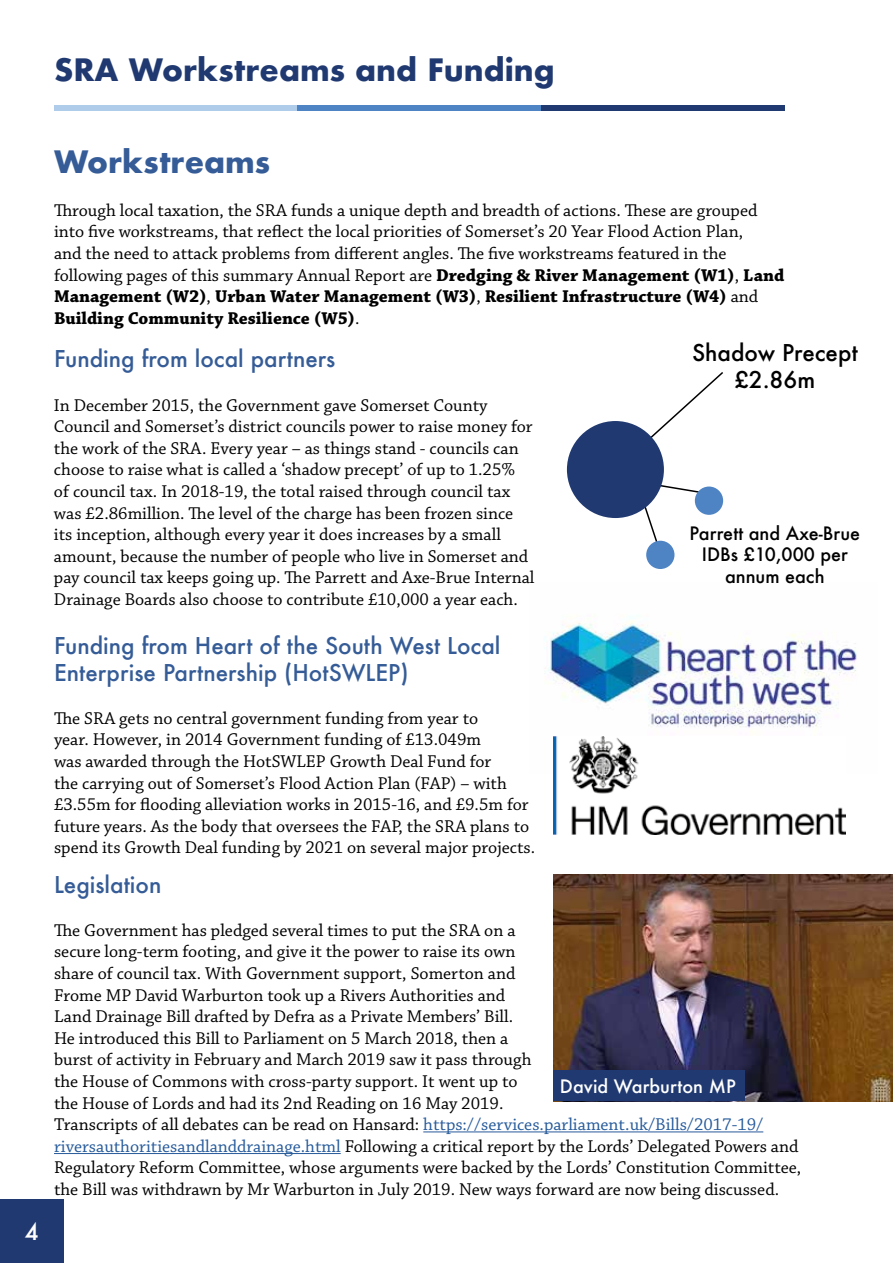
<style>
.page{position:relative;width:893px;height:1263px;background:#fff}
.page>*{position:absolute;margin:0;border:0;box-sizing:border-box;transform-origin:0 0}
.t1{font:700 30px "Futura";color:#203a71}
.t2{font:700 30px "Futura";color:#355c97}
.t3{font:500 22.5px/27px "Futura";color:#355c97}
.t4{font:500 22.5px/27px "Futura";color:#000;text-align:center}
.t5{font:500 22.5px "Futura";color:#fff}
.t6{font:18px/21.6px "Chaparral Pro";color:#000}
.t7{font:500 18px/21.6px "Futura";color:#000;text-align:center}
.t8{font:500 18px "Futura";color:#fff}
.s1{font-weight:700}
.s2{color:#275b9b}
</style>
<div class="page">
<div style="left:0;top:1199px;width:64px;height:64px;background:#203a71"></div>
<svg style="left:631px;top:481px;width:74px;height:66px"></svg>
<img style="left:545px;top:621px;width:312px;height:116px">
<svg style="left:644px;top:372px;width:79px;height:72px"></svg>
<div style="left:54px;top:106px;width:244px;height:5px;background:#b0cceb"></div>
<div style="left:298px;top:106px;width:243px;height:5px;background:#4f84c4"></div>
<div style="left:541px;top:106px;width:244px;height:5px;background:#203a71"></div>
<div style="left:567px;top:421px;width:97px;height:97px;background:#203a71;border-radius:50%"></div>
<div style="left:695px;top:486px;width:28px;height:29px;background:#4f84c4;border-radius:50%"></div>
<img style="left:553px;top:737px;width:292px;height:98px">
<div style="left:646px;top:541px;width:28px;height:28px;background:#4f84c4;border-radius:50%"></div>
<img style="left:553px;top:874px;width:340px;height:227px">
<hr style="left:423px;top:1131px;width:340px;height:1px;background:#275b9b">
<hr style="left:54px;top:1153px;width:287px;height:1px;background:#275b9b">
<div style="left:553px;top:1070px;width:192px;height:31px;background:#203a71"></div>
<h1 class="t1" style="left:54px;top:48px;width:502px">SRA Workstreams and Funding</h1>
<p class="t5" style="left:25px;top:1216px;width:15px">4</p>
<h1 class="t2" style="left:54px;top:140px;width:218px">Workstreams</h1>
<p class="t6" style="left:54px;top:200px;width:732px">Through local taxation, the SRA funds a unique depth and breadth of actions. These are grouped into five workstreams, that reflect the local priorities of Somerset’s 20 Year Flood Action Plan,<br>and the need to attack problems from different angles. The five workstreams featured in the following pages of this summary Annual Report are <span class="s1">Dredging &amp; River Management (W1)</span>, <span class="s1">Land Management (W2)</span>, <span class="s1">Urban Water Management (W3)</span>, <span class="s1">Resilient Infrastructure (W4)</span> and <span class="s1">Building Community Resilience (W5)</span>.</p>
<p class="t3" style="left:54px;top:345px;width:283px">Funding from local partners</p>
<p class="t6" style="left:54px;top:395px;width:482px">In December 2015, the Government gave Somerset County Council and Somerset’s district councils power to raise money for the work of the SRA. Every year – as things stand - councils can choose to raise what is called a ‘shadow precept’ of up to 1.25% of council tax. In 2018-19, the total raised through council tax was £2.86million. The level of the charge has been frozen since its inception, although every year it does increases by a small amount, because the number of people who live in Somerset and pay council tax keeps going up. The Parrett and Axe-Brue Internal Drainage Boards also choose to contribute £10,000 a year each.</p>
<p class="t3" style="left:54px;top:631px;width:448px">Funding from Heart of the South West Local<br>Enterprise Partnership (HotSWLEP)</p>
<p class="t6" style="left:54px;top:708px;width:483px">The SRA gets no central government funding from year to<br>year. However, in 2014 Government funding of £13.049m<br>was awarded through the HotSWLEP Growth Deal Fund for<br>the carrying out of Somerset’s Flood Action Plan (FAP) – with £3.55m for flooding alleviation works in 2015-16, and £9.5m for future years. As the body that oversees the FAP, the SRA plans to spend its Growth Deal funding by 2021 on several major projects.</p>
<p class="t4" style="left:692px;top:339px;width:167px">Shadow Precept £2.86m</p>
<p class="t7" style="left:690px;top:522px;width:172px">Parrett and Axe-Brue<br>IDBs £10,000 per annum each</p>
<p class="t3" style="left:54px;top:870px;width:109px">Legislation</p>
<p class="t6" style="left:54px;top:920px;width:749px">The Government has pledged several times to put the SRA on a<br>secure long-term footing, and give it the power to raise its own<br>share of council tax. With Government support, Somerton and<br>Frome MP David Warburton took up a Rivers Authorities and<br>Land Drainage Bill drafted by Defra as a Private Members’ Bill.<br>He introduced this Bill to Parliament on 5 March 2018, then a<br>burst of activity in February and March 2019 saw it pass through<br>the House of Commons with cross-party support. It went up to<br>the House of Lords and had its 2nd Reading on 16 May 2019.<br>Transcripts of all debates can be read on Hansard: <span class="s2">https://services.parliament.uk/Bills/2017-19/ riversauthoritiesandlanddrainage.html</span> Following a critical report by the Lords’ Delegated Powers and Regulatory Reform Committee, whose arguments were backed by the Lords’ Constitution Committee, the Bill was withdrawn by Mr Warburton in July 2019. New ways forward are now being discussed.</p>
<p class="t8" style="left:560px;top:1073px;width:177px">David Warburton MP</p>
</div>
